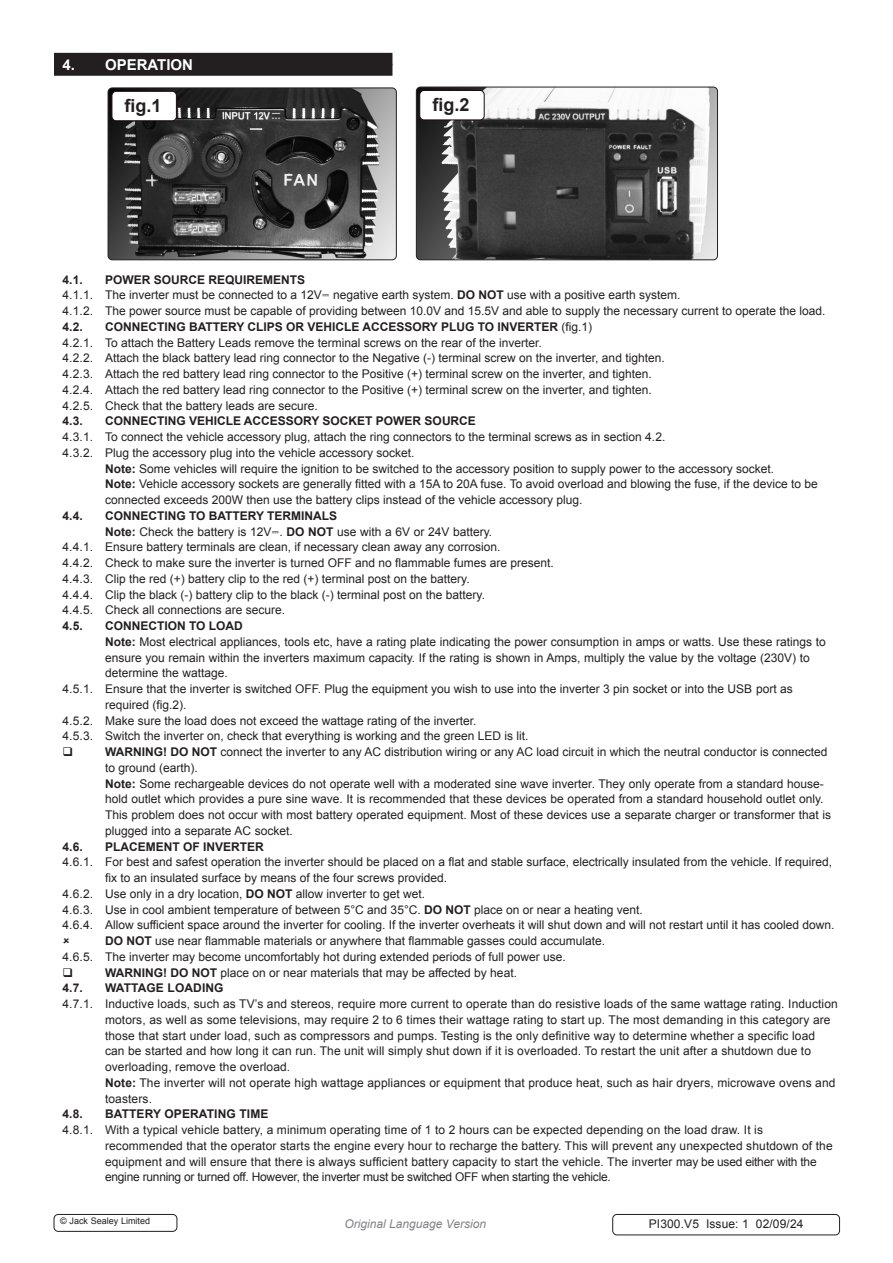
<style>
.page{position:relative;width:893px;height:1263px;background:#fff}
.page>*{position:absolute;margin:0;border:0;box-sizing:border-box;transform-origin:0 0}
.t1{font:700 18px "Arial";color:#231f20}
.t2{font:700 15px "Arial";color:#fff}
.Body{font:12px/15.8px "Arial";color:#231f20}
.t3{font:700 12px "Arial";color:#231f20}
.t4{font:italic 12px "Arial";color:#808285}
.Body__Footer{font:12px "Arial";letter-spacing:.01em;color:#231f20}
.t5{font:9px "Arial";color:#231f20}
.s1{font-family:"Cambria"}
.s2{font-weight:700}
.s3{font-weight:400}
</style>
<div class="page">
<div style="left:54px;top:64px;width:338px;height:12px;background:#231f20"></div>
<div style="left:54px;top:53px;width:338px;height:12px;background:#231f20"></div>
<div style="left:54px;top:1214px;width:123px;height:18px;border:1px solid #231f20;border-radius:4px"></div>
<div style="left:612px;top:1214px;width:228px;height:21px;border:1px solid #231f20;border-radius:4px"></div>
<img style="left:108px;top:88px;width:288px;height:172px">
<div style="left:108px;top:88px;width:289px;height:172px;border:1px solid #231f20;border-radius:4px"></div>
<img style="left:416px;top:87px;width:301px;height:173px">
<div style="left:416px;top:87px;width:302px;height:173px;border:1px solid #231f20;border-radius:4px"></div>
<div style="left:112px;top:91px;width:64px;height:30px;background:#fff;border-radius:4px"></div>
<div style="left:112px;top:91px;width:65px;height:30px;border:1px solid #200a0e;border-radius:4px"></div>
<div style="left:420px;top:90px;width:64px;height:30px;background:#fff;border-radius:4px"></div>
<div style="left:419px;top:90px;width:66px;height:30px;border:1px solid #200a0e;border-radius:4px"></div>
<p class="t2" style="left:63px;top:54px;width:132px">4. OPERATION</p>
<p class="t1" style="left:125px;top:94px;width:39px">fig.1</p>
<p class="t1" style="left:432px;top:93px;width:39px">fig.2</p>
<p class="t3" style="left:63px;top:271px;width:22px">4.1.</p>
<p class="t3" style="left:105px;top:271px;width:202px">POWER SOURCE REQUIREMENTS</p>
<p class="Body" style="left:63px;top:287px;width:620px">4.1.1. The inverter must be connected to a 12V<span class="s1">⎓</span> negative earth system. <span class="s2">DO NOT</span> use with a positive earth system.</p>
<p class="Body" style="left:63px;top:303px;width:764px">4.1.2. The power source must be capable of providing between 10.0V and 15.5V and able to supply the necessary current to operate the load.</p>
<p class="t3" style="left:63px;top:319px;width:22px">4.2.</p>
<p class="t3" style="left:105px;top:319px;width:489px">CONNECTING BATTERY CLIPS OR VEHICLE ACCESSORY PLUG TO INVERTER <span class="s3">(fig.1)</span></p>
<p class="Body" style="left:63px;top:335px;width:481px">4.2.1. To attach the Battery Leads remove the terminal screws on the rear of the inverter.</p>
<p class="Body" style="left:63px;top:350px;width:604px">4.2.2. Attach the black battery lead ring connector to the Negative (-) terminal screw on the inverter, and tighten.</p>
<p class="Body" style="left:63px;top:366px;width:591px">4.2.3. Attach the red battery lead ring connector to the Positive (+) terminal screw on the inverter, and tighten.</p>
<p class="Body" style="left:63px;top:382px;width:591px">4.2.4. Attach the red battery lead ring connector to the Positive (+) terminal screw on the inverter, and tighten.</p>
<p class="Body" style="left:63px;top:398px;width:257px">4.2.5. Check that the battery leads are secure.</p>
<p class="t3" style="left:63px;top:413px;width:22px">4.3.</p>
<p class="t3" style="left:105px;top:413px;width:372px">CONNECTING VEHICLE ACCESSORY SOCKET POWER SOURCE</p>
<p class="Body" style="left:63px;top:429px;width:604px">4.3.1. To connect the vehicle accessory plug, attach the ring connectors to the terminal screws as in section 4.2.</p>
<p class="Body" style="left:63px;top:445px;width:353px">4.3.2. Plug the accessory plug into the vehicle accessory socket.</p>
<p class="Body" style="left:105px;top:461px;width:714px"><span class="s2">Note:</span> Some vehicles will require the ignition to be switched to the accessory position to supply power to the accessory socket.<br><span class="s2">Note:</span> Vehicle accessory sockets are generally fitted with a 15A to 20A fuse. To avoid overload and blowing the fuse, if the device to be connected exceeds 200W then use the battery clips instead of the vehicle accessory plug.</p>
<p class="t3" style="left:63px;top:508px;width:22px">4.4.</p>
<p class="t3" style="left:105px;top:508px;width:234px">CONNECTING TO BATTERY TERMINALS</p>
<p class="Body" style="left:105px;top:524px;width:389px"><span class="s2">Note:</span> Check the battery is 12V<span class="s1">⎓</span>. <span class="s2">DO NOT</span> use with a 6V or 24V battery.</p>
<p class="Body" style="left:63px;top:539px;width:440px">4.4.1. Ensure battery terminals are clean, if necessary clean away any corrosion.</p>
<p class="Body" style="left:63px;top:555px;width:493px">4.4.2. Check to make sure the inverter is turned OFF and no flammable fumes are present.</p>
<p class="Body" style="left:63px;top:571px;width:409px">4.4.3. Clip the red (+) battery clip to the red (+) terminal post on the battery.</p>
<p class="Body" style="left:63px;top:587px;width:424px">4.4.4. Clip the black (-) battery clip to the black (-) terminal post on the battery.</p>
<p class="Body" style="left:63px;top:602px;width:224px">4.4.5. Check all connections are secure.</p>
<p class="t3" style="left:63px;top:618px;width:22px">4.5.</p>
<p class="t3" style="left:105px;top:618px;width:139px">CONNECTION TO LOAD</p>
<p class="Body" style="left:105px;top:634px;width:722px"><span class="s2">Note:</span> Most electrical appliances, tools etc, have a rating plate indicating the power consumption in amps or watts. Use these ratings to ensure you remain within the inverters maximum capacity. If the rating is shown in Amps, multiply the value by the voltage (230V) to determine the wattage.</p>
<p class="Body" style="left:105px;top:681px;width:689px;text-indent:-43px">4.5.1. Ensure that the inverter is switched OFF. Plug the equipment you wish to use into the inverter 3 pin socket or into the USB port as required (fig.2).</p>
<p class="Body" style="left:63px;top:713px;width:416px">4.5.2. Make sure the load does not exceed the wattage rating of the inverter.</p>
<p class="Body" style="left:63px;top:728px;width:468px">4.5.3. Switch the inverter on, check that everything is working and the green LED is lit.</p>
<p class="Body" style="left:105px;top:744px;width:724px"><span class="s2">WARNING! DO NOT</span> connect the inverter to any AC distribution wiring or any AC load circuit in which the neutral conductor is connected to ground (earth).</p>
<p class="Body" style="left:105px;top:776px;width:728px"><span class="s2">Note:</span> Some rechargeable devices do not operate well with a moderated sine wave inverter. They only operate from a standard house&shy;hold outlet which provides a pure sine wave. It is recommended that these devices be operated from a standard household outlet only.<br>This problem does not occur with most battery operated equipment. Most of these devices use a separate charger or transformer that is plugged into a separate AC socket.</p>
<p class="t3" style="left:63px;top:838px;width:22px">4.6.</p>
<p class="t3" style="left:105px;top:838px;width:160px">PLACEMENT OF INVERTER</p>
<p class="Body" style="left:105px;top:854px;width:729px;text-indent:-43px">4.6.1. For best and safest operation the inverter should be placed on a flat and stable surface, electrically insulated from the vehicle. If required, fix to an insulated surface by means of the four screws provided.</p>
<p class="Body" style="left:63px;top:886px;width:364px">4.6.2. Use only in a dry location, <span class="s2">DO NOT</span> allow inverter to get wet.</p>
<p class="Body" style="left:63px;top:902px;width:582px">4.6.3. Use in cool ambient temperature of between 5°C and 35°C. <span class="s2">DO NOT</span> place on or near a heating vent.</p>
<p class="Body" style="left:63px;top:917px;width:773px">4.6.4. Allow sufficient space around the inverter for cooling. If the inverter overheats it will shut down and will not restart until it has cooled down.</p>
<p class="Body" style="left:105px;top:933px;width:502px"><span class="s2">DO NOT</span> use near flammable materials or anywhere that flammable gasses could accumulate.</p>
<p class="Body" style="left:63px;top:949px;width:505px">4.6.5. The inverter may become uncomfortably hot during extended periods of full power use.</p>
<p class="Body" style="left:105px;top:965px;width:413px"><span class="s2">WARNING! DO NOT</span> place on or near materials that may be affected by heat.</p>
<p class="t3" style="left:63px;top:980px;width:22px">4.7.</p>
<p class="t3" style="left:105px;top:980px;width:120px">WATTAGE LOADING</p>
<p class="Body" style="left:105px;top:996px;width:734px;text-indent:-43px">4.7.1. Inductive loads, such as TV’s and stereos, require more current to operate than do resistive loads of the same wattage rating. Induction motors, as well as some televisions, may require 2 to 6 times their wattage rating to start up. The most demanding in this category are those that start under load, such as compressors and pumps. Testing is the only definitive way to determine whether a specific load<br>can be started and how long it can run. The unit will simply shut down if it is overloaded. To restart the unit after a shutdown due to overloading, remove the overload.<br><span class="s2">Note:</span> The inverter will not operate high wattage appliances or equipment that produce heat, such as hair dryers, microwave ovens and toasters.</p>
<p class="t3" style="left:63px;top:1106px;width:22px">4.8.</p>
<p class="t3" style="left:105px;top:1106px;width:165px">BATTERY OPERATING TIME</p>
<p class="Body" style="left:105px;top:1122px;width:729px;text-indent:-43px">4.8.1. With a typical vehicle battery, a minimum operating time of 1 to 2 hours can be expected depending on the load draw. It is recommended that the operator starts the engine every hour to recharge the battery. This will prevent any unexpected shutdown of the equipment and will ensure that there is always sufficient battery capacity to start the vehicle. The inverter may be used either with the engine running or turned off. However, the inverter must be switched OFF when starting the vehicle.</p>
<p class="t5" style="left:60px;top:1215px;width:91px">© Jack Sealey Limited</p>
<p class="t4" style="left:344px;top:1215px;width:143px">Original Language Version</p>
<p class="Body__Footer" style="left:649px;top:1216px;width:156px">PI300.V5 Issue: 1 02/09/24</p>
</div>
